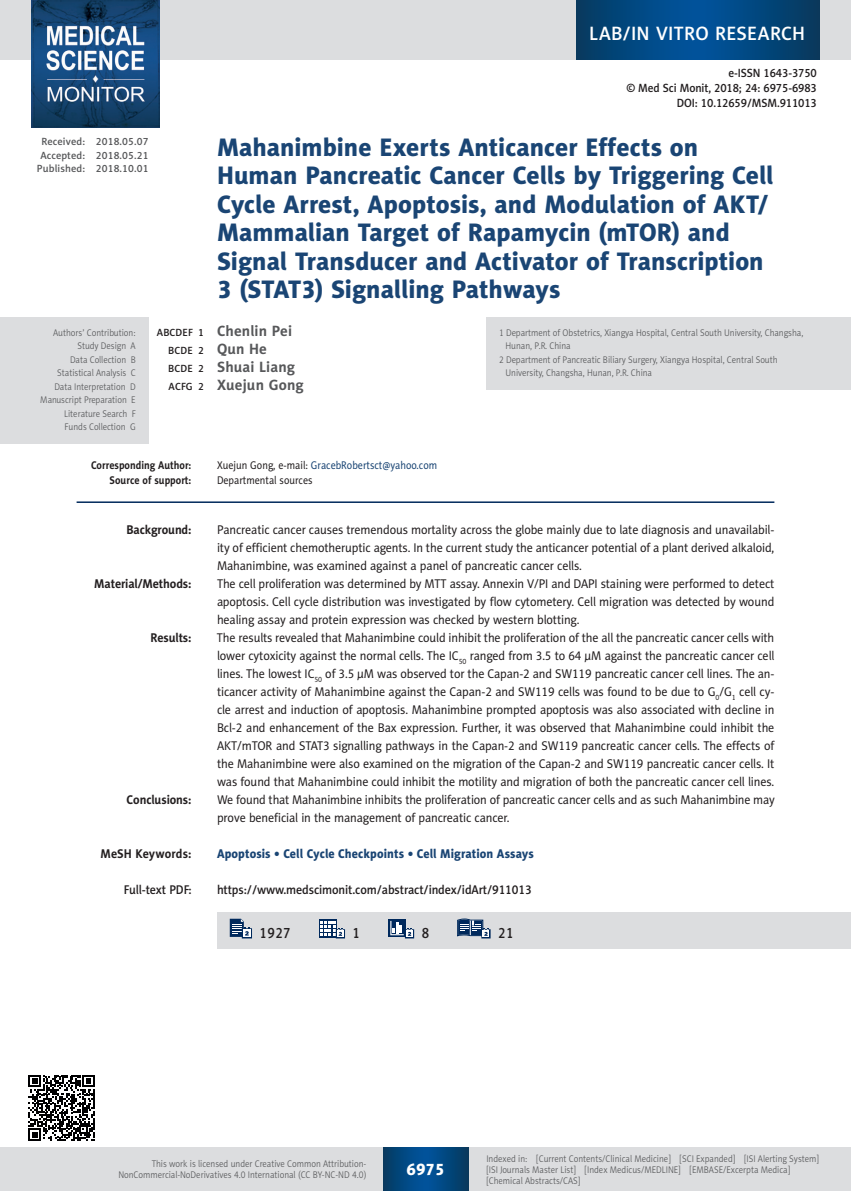
<style>
.page{position:relative;width:851px;height:1191px;background:#fff}
.page>*{position:absolute;margin:0;border:0;box-sizing:border-box;transform-origin:0 0}
.MSM_Tytul{font:25.5px/28.5px "Naomi Sans EFN Heavy";color:#1a4574}
.t1{font:19.5px "Naomi Sans EFN Medium";letter-spacing:.01em;color:#fff}
.t2{font:16.5px "Naomi Sans EFN Heavy";color:#fff}
.MSM_Autorzy{font:700 15px "Naomi Sans EFN";letter-spacing:.01em;color:#57585a}
.MSM_dane{font:15px "Naomi Sans EFN Medium";letter-spacing:.03em;color:#231f20;scale:.9 1}
.MSM_Summary_body{font:12.75px/18px "Naomi Sans EFN";letter-spacing:-.01em;color:#231f20;text-align:justify;scale:.95 1}
.MSM_Summary_body-2{font:12.75px/18px "Naomi Sans EFN";letter-spacing:-.01em;color:#231f20;scale:.94 1}
.MSM_full_text_pdf{font:12.75px "Naomi Sans EFN Medium";letter-spacing:-.01em;color:#231f20;scale:.95 1}
.MSM_keywords{font:12.75px "Naomi Sans EFN Heavy";letter-spacing:.005em;color:#1a4574;scale:.95 1}
.MSM_Summary_body-3{font:700 12.75px "Naomi Sans EFN";letter-spacing:-.01em;color:#231f20;scale:.95 1}
.MSM_keywords-2{font:700 12.75px "Naomi Sans EFN";letter-spacing:.005em;color:#231f20;scale:.95 1}
.MSM_Summary_body-4{font:700 12.75px "Naomi Sans EFN";letter-spacing:-.01em;color:#231f20;scale:.94 1}
.MSM_full_text_pdf-2{font:12px "Naomi Sans EFN Medium";letter-spacing:-.01em;color:#231f20;scale:.95 1}
.MSM_Adres{font:11.25px "Naomi Sans EFN";color:#1a4574;scale:.9 1}
.MSM_Adres-2{font:700 11.25px "Naomi Sans EFN";color:#231f20;scale:.9 1}
.MSM_Support{font:11.25px "Naomi Sans EFN";color:#231f20;scale:.9 1}
.MSM_Support-2{font:700 11.25px "Naomi Sans EFN";color:#231f20;scale:.9 1}
.t3{font:10.5px "Naomi Sans EFN Medium";letter-spacing:.01em;color:#57585a}
.MSM_Autorzy-2{font:10.5px "Naomi Sans EFN Medium";color:#231f20}
.MSM_Afiliacja{font:9.75px/11.2px "Naomi Sans EFN Light";color:#57585a;scale:.9 1}
.s1{font-family:"Naomi Sans EFN Medium";font-weight:400;font-size:10.5px;color:#231f20}
.s2{font-family:"Naomi Sans EFN";font-weight:700;font-size:15px;color:#57585a}
.s3{color:#231f20}
</style>
<div class="page">
<div style="left:217px;top:912px;width:633px;height:36px;background:#dcdddf"></div>
<svg style="left:230px;top:918px;width:22px;height:20px"></svg>
<div style="left:319px;top:919px;width:17px;height:18px;background:#00295c"></div>
<svg style="left:320px;top:920px;width:25px;height:18px"></svg>
<div style="left:388px;top:919px;width:18px;height:18px;background:#00295c"></div>
<svg style="left:390px;top:921px;width:24px;height:17px"></svg>
<svg style="left:457px;top:918px;width:33px;height:20px"></svg>
<hr style="left:77px;top:501px;width:697px;height:2px;background:#00295c">
<div style="left:0;top:318px;width:148px;height:126px;background:#dcdddf"></div>
<div style="left:486px;top:318px;width:364px;height:72px;background:#dcdddf"></div>
<svg style="left:28px;top:1075px;width:67px;height:66px"></svg>
<div style="left:0;top:1148px;width:850px;height:43px;background:#dcdddf"></div>
<svg style="left:383px;top:1147px;width:85px;height:43px;background:#02477e"></svg>
<div style="left:0;top:0;width:850px;height:60px;background:#dcdddf"></div>
<img style="left:32px;top:0;width:127px;height:128px">
<svg style="left:576px;top:0;width:243px;height:60px;background:#02477e"></svg>
<h2 class="t1" style="left:589px;top:22px;width:217px">LAB/IN VITRO RESEARCH</h2>
<p class="MSM_full_text_pdf-2" style="left:728px;top:66px;width:95px">e-ISSN 1643-3750</p>
<p class="MSM_full_text_pdf-2" style="left:626px;top:81px;width:202px">© Med Sci Monit, 2018; 24: 6975-6983</p>
<p class="MSM_full_text_pdf-2" style="left:676px;top:96px;width:149px">DOI: 10.12659/MSM.911013</p>
<p class="t3" style="left:41px;top:136px;width:109px">Received: 2018.05.07</p>
<p class="t3" style="left:40px;top:149px;width:110px">Accepted: 2018.05.21</p>
<p class="t3" style="left:37px;top:163px;width:113px">Published: 2018.10.01</p>
<p class="MSM_Afiliacja" style="left:53px;top:327px;width:93px">Authors’ Contribution:</p>
<p class="MSM_Afiliacja" style="left:77px;top:340px;width:66px">Study Design A</p>
<p class="MSM_Afiliacja" style="left:70px;top:354px;width:74px">Data Collection B</p>
<p class="MSM_Afiliacja" style="left:57px;top:367px;width:89px">Statistical Analysis C</p>
<p class="MSM_Afiliacja" style="left:54px;top:381px;width:92px">Data Interpretation D</p>
<p class="MSM_Afiliacja" style="left:40px;top:394px;width:107px">Manuscript Preparation E</p>
<p class="MSM_Afiliacja" style="left:64px;top:408px;width:81px">Literature Search F</p>
<p class="MSM_Afiliacja" style="left:65px;top:421px;width:80px">Funds Collection G</p>
<p class="MSM_Tytul" style="left:217px;top:132px;width:558px">Mahanimbine Exerts Anticancer Effects on Human Pancreatic Cancer Cells by Triggering Cell Cycle Arrest, Apoptosis, and Modulation of AKT/ Mammalian Target of Rapamycin (mTOR) and Signal Transducer and Activator of Transcription 3 (STAT3) Signalling Pathways</p>
<p class="MSM_Autorzy" style="left:157px;top:322px;width:137px"><span class="s1">ABCDEF 1</span> Chenlin Pei</p>
<p class="MSM_Autorzy-2" style="left:168px;top:344px;width:100px">BCDE 2 <span class="s2">Qun He</span></p>
<p class="MSM_Autorzy" style="left:168px;top:358px;width:128px"><span class="s1">BCDE 2</span> Shuai Liang</p>
<p class="MSM_Autorzy" style="left:168px;top:376px;width:136px"><span class="s1">ACFG 2</span> Xuejun Gong</p>
<p class="MSM_Afiliacja" style="left:505px;top:326px;width:332px;line-height:13.5px;text-indent:-6px">1 Department of Obstetrics, Xiangya Hospital, Central South University, Changsha,<br>Hunan, P.R. China</p>
<p class="MSM_Afiliacja" style="left:505px;top:353px;width:304px;line-height:13.5px;text-indent:-6px">2 Department of Pancreatic Biliary Surgery, Xiangya Hospital, Central South<br>University, Changsha, Hunan, P.R. China</p>
<p class="MSM_Adres-2" style="left:91px;top:458px;width:113px">Corresponding Author:</p>
<p class="MSM_Adres" style="left:217px;top:458px;width:246px"><span class="s3">Xuejun Gong, e-mail:</span> GracebRobertsct@yahoo.com</p>
<p class="MSM_Support-2" style="left:110px;top:474px;width:92px">Source of support:</p>
<p class="MSM_Support" style="left:217px;top:474px;width:108px">Departmental sources</p>
<p class="MSM_Summary_body-3" style="left:126px;top:522px;width:70px">Background:</p>
<p class="MSM_Summary_body" style="left:217px;top:521px;width:588px">Pancreatic cancer causes tremendous mortality across the globe mainly due to late diagnosis and unavailabil&shy;ity of efficient chemotheruptic agents. In the current study the anticancer potential of a plant derived alkaloid, Mahanimbine, was examined against a panel of pancreatic cancer cells.</p>
<p class="MSM_Summary_body-3" style="left:94px;top:576px;width:104px">Material/Methods:</p>
<p class="MSM_Summary_body" style="left:217px;top:575px;width:588px">The cell proliferation was determined by MTT assay. Annexin V/PI and DAPI staining were performed to detect apoptosis. Cell cycle distribution was investigated by flow cytometery. Cell migration was detected by wound healing assay and protein expression was checked by western blotting.</p>
<p class="MSM_Summary_body-3" style="left:150px;top:630px;width:45px">Results:</p>
<p class="MSM_Summary_body" style="left:217px;top:629px;width:588px">The results revealed that Mahanimbine could inhibit the proliferation of the all the pancreatic cancer cells with lower cytoxicity against the normal cells. The IC<sub>50</sub> ranged from 3.5 to 64 µM against the pancreatic cancer cell lines. The lowest IC<sub>50</sub> of 3.5 µM was observed tor the Capan-2 and SW119 pancreatic cancer cell lines. The an&shy;ticancer activity of Mahanimbine against the Capan-2 and SW119 cells was found to be due to G<sub>0</sub>/G<sub>1</sub> cell cy&shy;cle arrest and induction of apoptosis. Mahanimbine prompted apoptosis was also associated with decline in Bcl-2 and enhancement of the Bax expression. Further, it was observed that Mahanimbine could inhibit the AKT/mTOR and STAT3 signalling pathways in the Capan-2 and SW119 pancreatic cancer cells. The effects of the Mahanimbine were also examined on the migration of the Capan-2 and SW119 pancreatic cancer cells. It was found that Mahanimbine could inhibit the motility and migration of both the pancreatic cancer cell lines.</p>
<p class="MSM_Summary_body-4" style="left:127px;top:792px;width:70px">Conclusions:</p>
<p class="MSM_Summary_body-2" style="left:217px;top:791px;width:595px">We found that Mahanimbine inhibits the proliferation of pancreatic cancer cells and as such Mahanimbine may prove beneficial in the management of pancreatic cancer.</p>
<p class="MSM_keywords-2" style="left:100px;top:846px;width:97px">MeSH Keywords:</p>
<p class="MSM_keywords" style="left:217px;top:846px;width:335px">Apoptosis • Cell Cycle Checkpoints • Cell Migration Assays</p>
<p class="MSM_full_text_pdf" style="left:124px;top:882px;width:73px">Full-text PDF:</p>
<p class="MSM_full_text_pdf" style="left:217px;top:882px;width:333px">https://www.medscimonit.com/abstract/index/idArt/911013</p>
<p class="MSM_dane" style="left:259px;top:924px;width:36px">1927</p>
<p class="MSM_dane" style="left:352px;top:924px;width:10px">1</p>
<p class="MSM_dane" style="left:421px;top:924px;width:10px">8</p>
<p class="MSM_dane" style="left:498px;top:924px;width:19px">21</p>
<p class="MSM_Afiliacja" style="left:118px;top:1158px;width:277px;text-align:right">This work is licensed under Creative Common Attribution-<br>NonCommercial-NoDerivatives 4.0 International (CC BY-NC-ND 4.0)</p>
<p class="t2" style="left:406px;top:1159px;width:40px">6975</p>
<p class="MSM_Afiliacja" style="left:486px;top:1152px;width:371px">Indexed in: [Current Contents/Clinical Medicine] [SCI Expanded] [ISI Alerting System] [ISI Journals Master List] [Index Medicus/MEDLINE] [EMBASE/Excerpta Medica] [Chemical Abstracts/CAS]</p>
</div>
